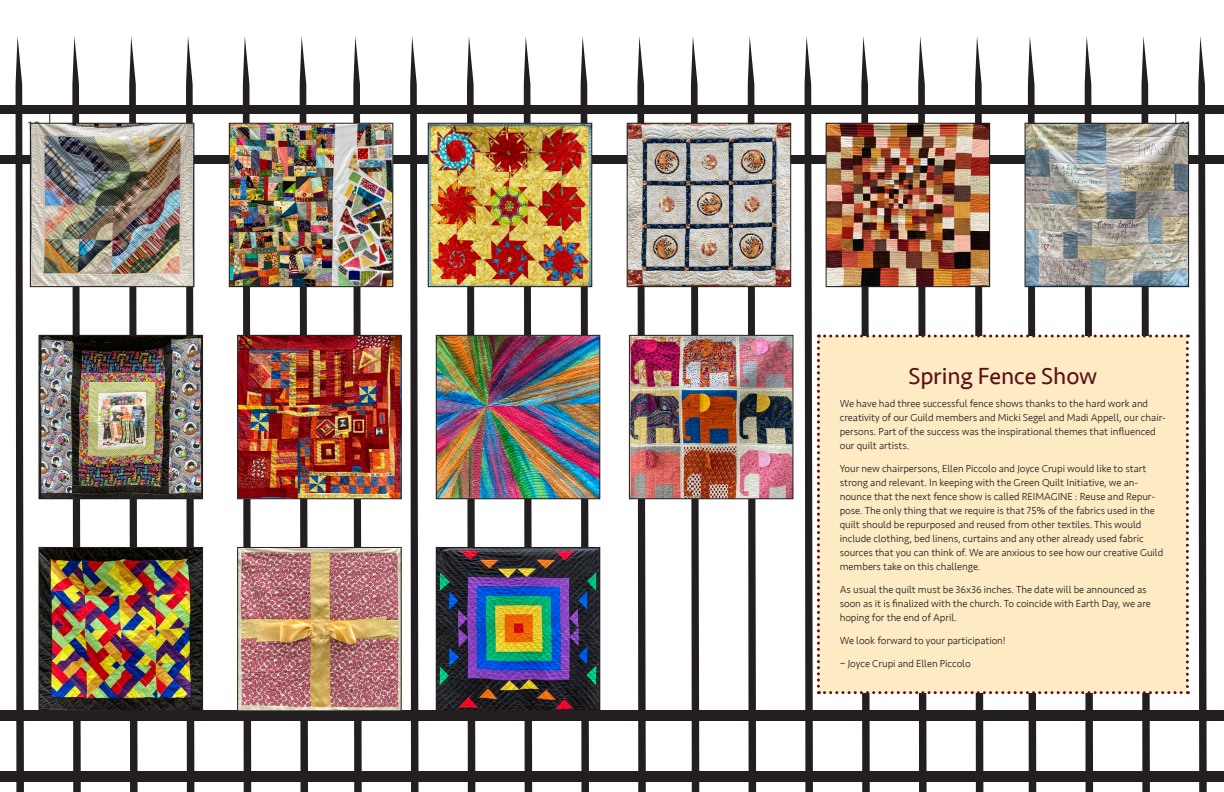
<style>
.page{position:relative;width:1224px;height:792px;background:#fff}
.page>*{position:absolute;margin:0;border:0;box-sizing:border-box;transform-origin:0 0}
.ColumnText___space_a{font:24px "Seravek";letter-spacing:-.005em;color:#5b1117}
.t1{font:300 14px "Seravek";color:#231f20}
.ColumnText___space_a-2{font:300 10.5px/14px "Seravek";letter-spacing:-.005em;color:#231f20}
</style>
<div class="page">
<hr style="left:50px;top:108px;width:1px;height:39px;background:#231f20">
<svg style="left:16px;top:36px;width:8px;height:756px;background:#454243"></svg>
<svg style="left:72px;top:36px;width:9px;height:756px"></svg>
<svg style="left:129px;top:36px;width:9px;height:756px"></svg>
<svg style="left:186px;top:36px;width:8px;height:756px;background:#514e4f"></svg>
<svg style="left:243px;top:36px;width:8px;height:756px;background:#524f4f"></svg>
<svg style="left:300px;top:36px;width:8px;height:756px;background:#524f50"></svg>
<div style="left:0;top:105px;width:321px;height:8px;background:#231f20"></div>
<div style="left:0;top:155px;width:321px;height:9px;background:#231f20"></div>
<div style="left:0;top:711px;width:321px;height:10px;background:#231f20"></div>
<div style="left:0;top:771px;width:321px;height:10px;background:#231f20"></div>
<svg style="left:353px;top:36px;width:9px;height:756px"></svg>
<svg style="left:410px;top:36px;width:9px;height:756px;background:#575455"></svg>
<svg style="left:467px;top:36px;width:8px;height:756px;background:#514e4f"></svg>
<svg style="left:524px;top:36px;width:8px;height:756px;background:#514d4e"></svg>
<svg style="left:581px;top:36px;width:8px;height:756px;background:#524e4f"></svg>
<svg style="left:637px;top:36px;width:9px;height:756px"></svg>
<div style="left:320px;top:105px;width:339px;height:8px;background:#231f20"></div>
<div style="left:320px;top:155px;width:339px;height:9px;background:#231f20"></div>
<div style="left:320px;top:711px;width:339px;height:10px;background:#231f20"></div>
<div style="left:320px;top:771px;width:339px;height:10px;background:#231f20"></div>
<svg style="left:691px;top:36px;width:8px;height:756px;background:#464243"></svg>
<svg style="left:748px;top:36px;width:8px;height:756px;background:#454243"></svg>
<div style="left:658px;top:105px;width:339px;height:8px;background:#231f20"></div>
<div style="left:658px;top:155px;width:339px;height:9px;background:#231f20"></div>
<div style="left:658px;top:711px;width:339px;height:10px;background:#231f20"></div>
<div style="left:658px;top:771px;width:339px;height:10px;background:#231f20"></div>
<svg style="left:1198px;top:36px;width:9px;height:756px;background:#575455"></svg>
<div style="left:995px;top:105px;width:229px;height:8px;background:#231f20"></div>
<div style="left:995px;top:155px;width:229px;height:9px;background:#231f20"></div>
<div style="left:995px;top:711px;width:229px;height:10px;background:#231f20"></div>
<div style="left:995px;top:771px;width:229px;height:10px;background:#231f20"></div>
<img style="left:41px;top:337px;width:160px;height:160px">
<div style="left:39px;top:335px;width:164px;height:164px;border:1px solid #231f20"></div>
<img style="left:240px;top:337px;width:159px;height:160px">
<div style="left:238px;top:335px;width:163px;height:164px;border:1px solid #231f20"></div>
<img style="left:438px;top:337px;width:160px;height:160px">
<div style="left:436px;top:335px;width:164px;height:164px;border:1px solid #231f20"></div>
<img style="left:631px;top:337px;width:160px;height:160px">
<div style="left:629px;top:335px;width:164px;height:164px;border:1px solid #231f20"></div>
<img style="left:32px;top:125px;width:160px;height:160px">
<div style="left:30px;top:123px;width:164px;height:164px;border:1px solid #231f20"></div>
<img style="left:231px;top:125px;width:160px;height:160px">
<div style="left:229px;top:123px;width:164px;height:164px;border:1px solid #231f20"></div>
<img style="left:430px;top:125px;width:160px;height:160px">
<div style="left:428px;top:123px;width:164px;height:164px;border:1px solid #231f20"></div>
<img style="left:629px;top:125px;width:160px;height:160px">
<div style="left:627px;top:123px;width:164px;height:164px;border:1px solid #231f20"></div>
<img style="left:41px;top:549px;width:160px;height:160px">
<div style="left:39px;top:547px;width:164px;height:164px;border:1px solid #231f20"></div>
<img style="left:240px;top:549px;width:159px;height:160px">
<img style="left:438px;top:549px;width:160px;height:160px">
<div style="left:436px;top:547px;width:164px;height:164px;border:1px solid #231f20"></div>
<img style="left:805px;top:36px;width:384px;height:756px">
<h2 class="t1" style="left:28px;top:118px;width:15px">10</h2>
<h2 class="t1" style="left:1181px;top:118px;width:11px">11</h2>
<p class="ColumnText___space_a" style="left:908px;top:357px;width:190px">Spring Fence Show</p>
<p class="ColumnText___space_a-2" style="left:840px;top:397px;width:328px">We have had three successful fence shows thanks to the hard work and creativity of our Guild members and Micki Segel and Madi Appell, our chair&shy;persons. Part of the success was the inspirational themes that influenced our quilt artists.</p>
<p class="ColumnText___space_a-2" style="left:840px;top:462px;width:325px">Your new chairpersons, Ellen Piccolo and Joyce Crupi would like to start strong and relevant. In keeping with the Green Quilt Initiative, we an&shy;nounce that the next fence show is called REIMAGINE : Reuse and Repur&shy;pose. The only thing that we require is that 75% of the fabrics used in the quilt should be repurposed and reused from other textiles. This would include clothing, bed linens, curtains and any other already used fabric sources that you can think of. We are anxious to see how our creative Guild members take on this challenge.</p>
<p class="ColumnText___space_a-2" style="left:840px;top:583px;width:313px">As usual the quilt must be 36x36 inches. The date will be announced as soon as it is finalized with the church. To coincide with Earth Day, we are hoping for the end of April.</p>
<p class="ColumnText___space_a-2" style="left:840px;top:634px;width:168px">We look forward to your participation!</p>
<p class="ColumnText___space_a-2" style="left:840px;top:657px;width:133px">~ Joyce Crupi and Ellen Piccolo</p>
</div>
